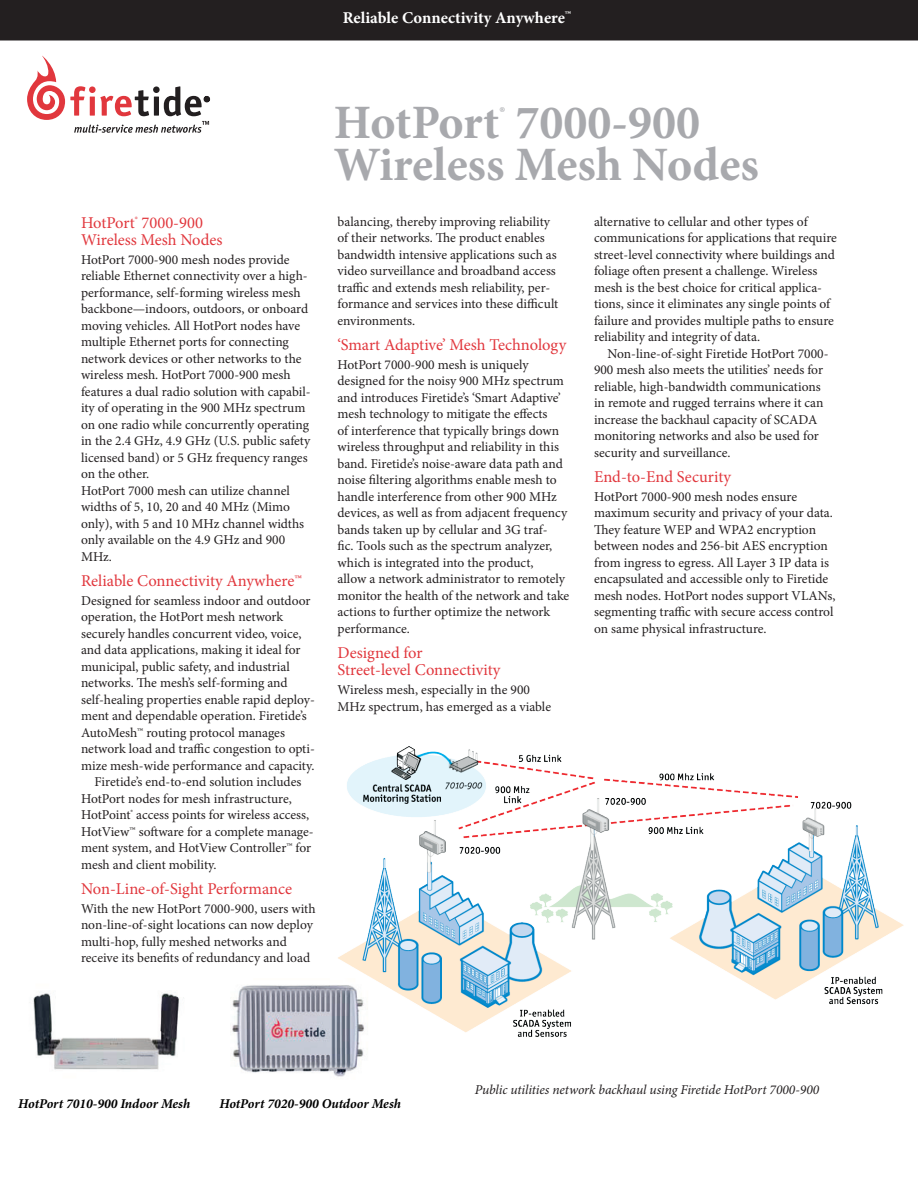
<style>
.page{position:relative;width:918px;height:1188px;background:#fff}
.page>*{position:absolute;margin:0;border:0;box-sizing:border-box;transform-origin:0 0}
.t1{font:700 48px "Minion Pro";color:#a8a9ad}
.t2{font:700 18px "Minion Pro";color:#a8a9ad}
.t3{font:16.5px/17.2px "Minion Pro";color:#e1373d}
.t4{font:700 16.5px "Minion Pro";color:#fff}
.t5{font:13.5px/16.5px "Minion Pro";color:#231f20}
.t6{font:italic 13.5px "Minion Pro";letter-spacing:-.01em;color:#231f20}
.t7{font:italic 700 13.5px "Minion Pro";color:#000101}
</style>
<div class="page">
<img style="left:33px;top:992px;width:151px;height:78px">
<div style="left:0;top:0;width:918px;height:40px;background:#231f20"></div>
<svg style="left:27px;top:56px;width:183px;height:77px"></svg>
<img style="left:232px;top:985px;width:132px;height:92px">
<img style="left:337px;top:747px;width:567px;height:292px">
<p class="t4" style="left:343px;top:6px;width:230px">Reliable Connectivity Anywhere<sup>™</sup></p>
<p class="t3" style="left:81px;top:214px;width:143px">HotPort<sup>®</sup> 7000-900<br>Wireless Mesh Nodes</p>
<p class="t5" style="left:81px;top:251px;width:231px">HotPort 7000-900 mesh nodes provide reliable Ethernet connectivity over a high&shy;performance, self-forming wireless mesh backbone—indoors, outdoors, or onboard moving vehicles. All HotPort nodes have multiple Ethernet ports for connecting network devices or other networks to the wireless mesh. HotPort 7000-900 mesh features a dual radio solution with capabil&shy;ity of operating in the 900 MHz spectrum on one radio while concurrently operating in the 2.4 GHz, 4.9 GHz (U.S. public safety licensed band) or 5 GHz frequency ranges on the other.<br>HotPort 7000 mesh can utilize channel widths of 5, 10, 20 and 40 MHz (Mimo only), with 5 and 10 MHz channel widths only available on the 4.9 GHz and 900<br>MHz.</p>
<p class="t3" style="left:81px;top:572px;width:222px">Reliable Connectivity Anywhere™</p>
<p class="t5" style="left:81px;top:592px;width:231px">Designed for seamless indoor and outdoor</p>
<p class="t5" style="left:81px;top:609px;width:204px">operation, the HotPort mesh network</p>
<p class="t5" style="left:81px;top:625px;width:222px">securely handles concurrent video, voice,</p>
<p class="t5" style="left:81px;top:642px;width:221px">and data applications, making it ideal for</p>
<p class="t5" style="left:81px;top:658px;width:210px">municipal, public safety, and industrial</p>
<p class="t5" style="left:81px;top:675px;width:208px">networks. The mesh’s self-forming and</p>
<p class="t5" style="left:81px;top:691px;width:235px">self-healing properties enable rapid deploy-</p>
<p class="t5" style="left:81px;top:708px;width:227px">ment and dependable operation. Firetide’s</p>
<p class="t5" style="left:81px;top:724px;width:205px">AutoMesh™ routing protocol manages</p>
<p class="t5" style="left:81px;top:741px;width:235px">network load and traffic congestion to opti-</p>
<p class="t5" style="left:81px;top:757px;width:235px">mize mesh-wide performance and capacity.</p>
<p class="t5" style="left:94px;top:774px;width:208px">Firetide’s end-to-end solution includes</p>
<p class="t5" style="left:81px;top:790px;width:212px">HotPort nodes for mesh infrastructure,</p>
<p class="t5" style="left:81px;top:807px;width:230px">HotPoint<sup>®</sup> access points for wireless access,</p>
<p class="t5" style="left:81px;top:823px;width:234px">HotView™ software for a complete manage-</p>
<p class="t5" style="left:81px;top:840px;width:232px">ment system, and HotView Controller™ for</p>
<p class="t5" style="left:81px;top:856px;width:137px">mesh and client mobility.</p>
<p class="t3" style="left:81px;top:880px;width:213px">Non-Line-of-Sight Performance</p>
<p class="t5" style="left:81px;top:900px;width:236px">With the new HotPort 7000-900, users with non-line-of-sight locations can now deploy multi-hop, fully meshed networks and receive its benefits of redundancy and load</p>
<h2 class="t2" style="left:499px;top:100px;width:7px">®</h2>
<h1 class="t1" style="left:334px;top:131px;width:426px">Wireless Mesh Nodes</h1>
<h1 class="t1" style="left:334px;top:89px;width:368px">HotPort 7000-900</h1>
<p class="t5" style="left:338px;top:213px;width:222px">balancing, thereby improving reliability of their networks. The product enables bandwidth intensive applications such as video surveillance and broadband access traffic and extends mesh reliability, per&shy;formance and services into these difficult environments.</p>
<p class="t3" style="left:338px;top:336px;width:230px">‘Smart Adaptive’ Mesh Technology</p>
<p class="t5" style="left:338px;top:356px;width:233px">HotPort 7000-900 mesh is uniquely designed for the noisy 900 MHz spectrum and introduces Firetide’s ‘Smart Adaptive’ mesh technology to mitigate the effects<br>of interference that typically brings down wireless throughput and reliability in this band. Firetide’s noise-aware data path and noise filtering algorithms enable mesh to handle interference from other 900 MHz devices, as well as from adjacent frequency bands taken up by cellular and 3G traf-<br>fic. Tools such as the spectrum analyzer, which is integrated into the product,<br>allow a network administrator to remotely monitor the health of the network and take actions to further optimize the network performance.</p>
<p class="t3" style="left:338px;top:644px;width:164px">Designed for<br>Street-level Connectivity</p>
<p class="t5" style="left:338px;top:682px;width:215px">Wireless mesh, especially in the 900<br>MHz spectrum, has emerged as a viable</p>
<p class="t5" style="left:594px;top:213px;width:244px">alternative to cellular and other types of communications for applications that require street-level connectivity where buildings and foliage often present a challenge. Wireless mesh is the best choice for critical applica&shy;tions, since it eliminates any single points of failure and provides multiple paths to ensure reliability and integrity of data.</p>
<p class="t5" style="left:594px;top:345px;width:236px;text-indent:14px">Non-line-of-sight Firetide HotPort 7000- 900 mesh also meets the utilities’ needs for reliable, high-bandwidth communications in remote and rugged terrains where it can increase the backhaul capacity of SCADA monitoring networks and also be used for security and surveillance.</p>
<p class="t3" style="left:594px;top:468px;width:139px">End-to-End Security</p>
<p class="t5" style="left:594px;top:488px;width:243px">HotPort 7000-900 mesh nodes ensure maximum security and privacy of your data.<br>They feature WEP and WPA2 encryption between nodes and 256-bit AES encryption from ingress to egress. All Layer 3 IP data is encapsulated and accessible only to Firetide mesh nodes. HotPort nodes support VLANs, segmenting traffic with secure access control on same physical infrastructure.</p>
<p class="t7" style="left:18px;top:1094px;width:174px">HotPort 7010-900 Indoor Mesh</p>
<p class="t7" style="left:219px;top:1094px;width:183px">HotPort 7020-900 Outdoor Mesh</p>
<p class="t6" style="left:475px;top:1080px;width:346px">Public utilities network backhaul using Firetide HotPort 7000-900</p>
</div>
